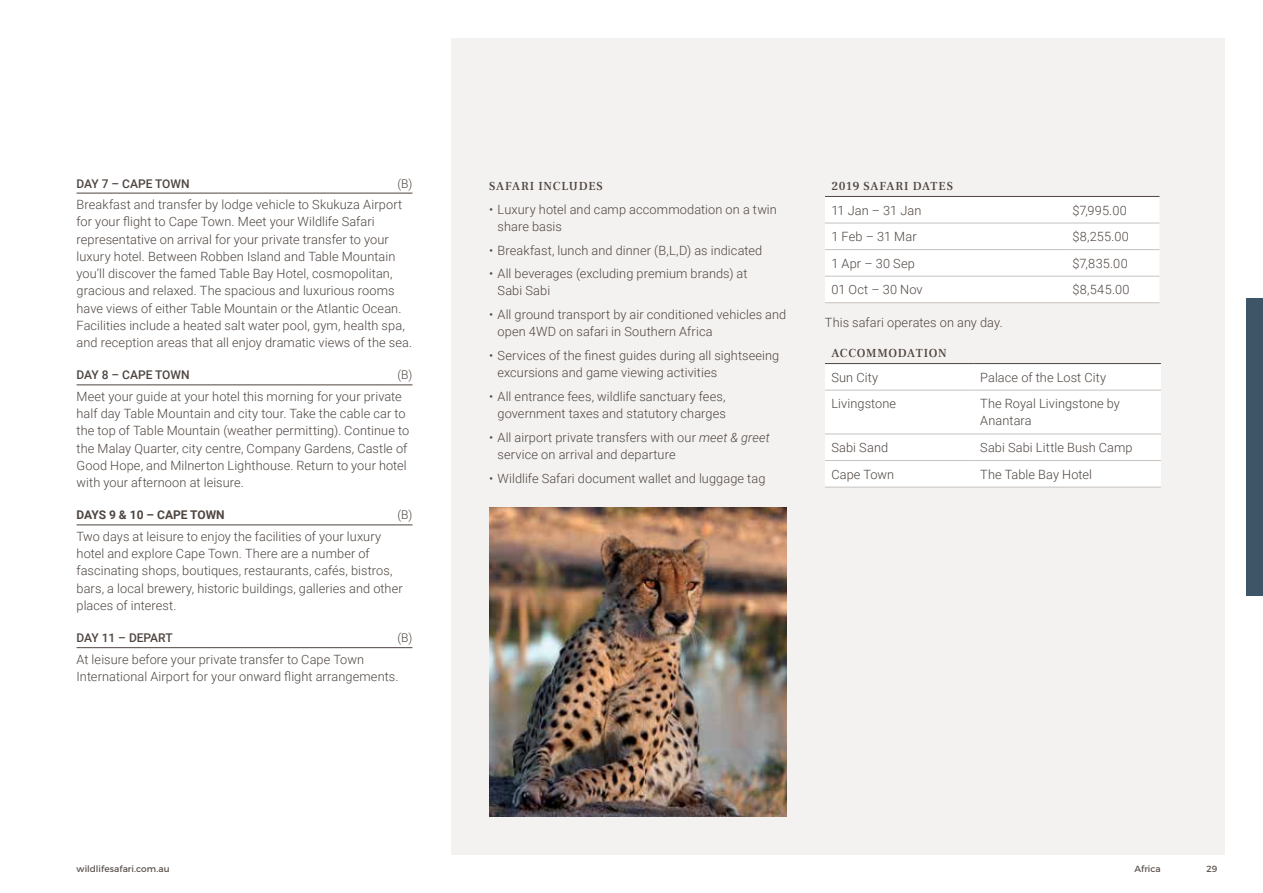
<style>
.page{position:relative;width:1263px;height:893px;background:#fff}
.page>*{position:absolute;margin:0;border:0;box-sizing:border-box;transform-origin:0 0}
.t1{font:300 12.75px/17.2px "Roboto";letter-spacing:.005em;color:#4e4540}
.t2{font:500 12px "Frank Ruhl Libre";letter-spacing:.055em;color:#4e4540}
.t3{font:500 12px "Roboto";color:#4e4540}
.t4{font:700 12px "Roboto";color:#4e4540}
.t5{font:300 12px "Roboto";color:#4e4540}
.t6{font:9px "Montserrat";letter-spacing:.005em;color:#5c544f}
.s1{font-style:italic}
</style>
<div class="page">
<div style="left:451px;top:38px;width:774px;height:817px;background:#f4f2f0"></div>
<hr style="left:77px;top:193px;width:335px;height:1px;background:#4e4540">
<hr style="left:77px;top:385px;width:335px;height:1px;background:#4e4540">
<hr style="left:77px;top:525px;width:335px;height:1px;background:#4e4540">
<hr style="left:77px;top:647px;width:335px;height:1px;background:#4e4540">
<div style="left:825px;top:197px;width:334px;height:105px;background:#fff"></div>
<hr style="left:825px;top:196px;width:241px;height:1px;background:#4e4540">
<hr style="left:1066px;top:196px;width:93px;height:1px;background:#4e4540">
<hr style="left:825px;top:223px;width:241px;height:1px;background:#c6c2bf">
<hr style="left:1066px;top:223px;width:93px;height:1px;background:#c6c2bf">
<hr style="left:825px;top:249px;width:241px;height:1px;background:#c6c2bf">
<hr style="left:1066px;top:249px;width:93px;height:1px;background:#c6c2bf">
<hr style="left:825px;top:276px;width:241px;height:1px;background:#c6c2bf">
<hr style="left:1066px;top:276px;width:93px;height:1px;background:#c6c2bf">
<hr style="left:825px;top:302px;width:241px;height:1px;background:#c6c2bf">
<hr style="left:1066px;top:302px;width:93px;height:1px;background:#c6c2bf">
<div style="left:825px;top:365px;width:336px;height:122px;background:#fff"></div>
<hr style="left:825px;top:363px;width:149px;height:1px;background:#4e4540">
<hr style="left:974px;top:363px;width:187px;height:1px;background:#4e4540">
<hr style="left:825px;top:390px;width:149px;height:1px;background:#c6c2bf">
<hr style="left:974px;top:390px;width:187px;height:1px;background:#c6c2bf">
<hr style="left:825px;top:434px;width:149px;height:1px;background:#c6c2bf">
<hr style="left:974px;top:434px;width:187px;height:1px;background:#c6c2bf">
<hr style="left:825px;top:460px;width:149px;height:1px;background:#c6c2bf">
<hr style="left:974px;top:460px;width:187px;height:1px;background:#c6c2bf">
<hr style="left:825px;top:487px;width:149px;height:1px;background:#c6c2bf">
<hr style="left:974px;top:487px;width:187px;height:1px;background:#c6c2bf">
<img style="left:489px;top:507px;width:298px;height:309px">
<div style="left:1246px;top:298px;width:17px;height:297px;background:#3d5567"></div>
<p class="t3" style="left:77px;top:175px;width:115px">DAY 7 – CAPE TOWN</p>
<p class="t5" style="left:397px;top:175px;width:17px">(B)</p>
<p class="t1" style="left:77px;top:195px;width:337px">Breakfast and transfer by lodge vehicle to Skukuza Airport for your flight to Cape Town. Meet your Wildlife Safari representative on arrival for your private transfer to your luxury hotel. Between Robben Island and Table Mountain you’ll discover the famed Table Bay Hotel, cosmopolitan, gracious and relaxed. The spacious and luxurious rooms have views of either Table Mountain or the Atlantic Ocean.<br>Facilities include a heated salt water pool, gym, health spa, and reception areas that all enjoy dramatic views of the sea.</p>
<p class="t3" style="left:77px;top:367px;width:115px">DAY 8 – CAPE TOWN</p>
<p class="t5" style="left:397px;top:367px;width:17px">(B)</p>
<p class="t1" style="left:77px;top:387px;width:334px">Meet your guide at your hotel this morning for your private half day Table Mountain and city tour. Take the cable car to the top of Table Mountain (weather permitting). Continue to the Malay Quarter, city centre, Company Gardens, Castle of Good Hope, and Milnerton Lighthouse. Return to your hotel with your afternoon at leisure.</p>
<p class="t4" style="left:77px;top:507px;width:150px">DAYS 9 &amp; 10 – CAPE TOWN</p>
<p class="t5" style="left:397px;top:507px;width:17px">(B)</p>
<p class="t1" style="left:77px;top:527px;width:328px">Two days at leisure to enjoy the facilities of your luxury hotel and explore Cape Town. There are a number of fascinating shops, boutiques, restaurants, cafés, bistros, bars, a local brewery, historic buildings, galleries and other places of interest.</p>
<p class="t3" style="left:77px;top:629px;width:98px">DAY 11 – DEPART</p>
<p class="t5" style="left:397px;top:629px;width:17px">(B)</p>
<p class="t1" style="left:77px;top:650px;width:323px">At leisure before your private transfer to Cape Town<br>International Airport for your onward flight arrangements.</p>
<p class="t2" style="left:489px;top:179px;width:115px">SAFARI INCLUDES</p>
<p class="t1" style="left:497px;top:200px;width:281px;text-indent:-9px">• Luxury hotel and camp accommodation on a twin share basis</p>
<p class="t1" style="left:489px;top:241px;width:275px">• Breakfast, lunch and dinner (B,L,D) as indicated</p>
<p class="t1" style="left:497px;top:265px;width:251px;text-indent:-9px">• All beverages (excluding premium brands) at<br>Sabi Sabi</p>
<p class="t1" style="left:497px;top:305px;width:290px;text-indent:-9px">• All ground transport by air conditioned vehicles and open 4WD on safari in Southern Africa</p>
<p class="t1" style="left:497px;top:346px;width:283px;text-indent:-9px">• Services of the finest guides during all sightseeing excursions and game viewing activities</p>
<p class="t1" style="left:489px;top:387px;width:238px;text-align:right">• All entrance fees, wildlife sanctuary fees, government taxes and statutory charges</p>
<p class="t1" style="left:497px;top:428px;width:274px;text-indent:-9px">• All airport private transfers with our <span class="s1">meet &amp; greet </span>service on arrival and departure</p>
<p class="t1" style="left:489px;top:469px;width:278px">• Wildlife Safari document wallet and luggage tag</p>
<p class="t2" style="left:831px;top:179px;width:123px">2019 SAFARI DATES</p>
<p class="t1" style="left:831px;top:201px;width:92px">11 Jan – 31 Jan</p>
<p class="t1" style="left:1072px;top:201px;width:56px">$7,995.00</p>
<p class="t1" style="left:831px;top:227px;width:87px">1 Feb – 31 Mar</p>
<p class="t1" style="left:1072px;top:227px;width:58px">$8,255.00</p>
<p class="t1" style="left:831px;top:254px;width:85px">1 Apr – 30 Sep</p>
<p class="t1" style="left:1072px;top:254px;width:57px">$7,835.00</p>
<p class="t1" style="left:831px;top:281px;width:93px">01 Oct – 30 Nov</p>
<p class="t1" style="left:1072px;top:281px;width:59px">$8,545.00</p>
<p class="t1" style="left:825px;top:313px;width:179px">This safari operates on any day.</p>
<p class="t2" style="left:831px;top:346px;width:117px">ACCOMMODATION</p>
<p class="t1" style="left:831px;top:368px;width:48px">Sun City</p>
<p class="t1" style="left:980px;top:368px;width:128px">Palace of the Lost City</p>
<p class="t1" style="left:831px;top:395px;width:66px">Livingstone</p>
<p class="t1" style="left:980px;top:395px;width:141px">The Royal Livingstone by<br>Anantara</p>
<p class="t1" style="left:831px;top:438px;width:58px">Sabi Sand</p>
<p class="t1" style="left:980px;top:438px;width:154px">Sabi Sabi Little Bush Camp</p>
<p class="t1" style="left:831px;top:465px;width:64px">Cape Town</p>
<p class="t1" style="left:980px;top:465px;width:113px">The Table Bay Hotel</p>
<p class="t6" style="left:77px;top:863px;width:95px">wildlifesafari.com.au</p>
<p class="t6" style="left:1134px;top:863px;width:28px">Africa</p>
<p class="t6" style="left:1206px;top:863px;width:12px">29</p>
</div>
